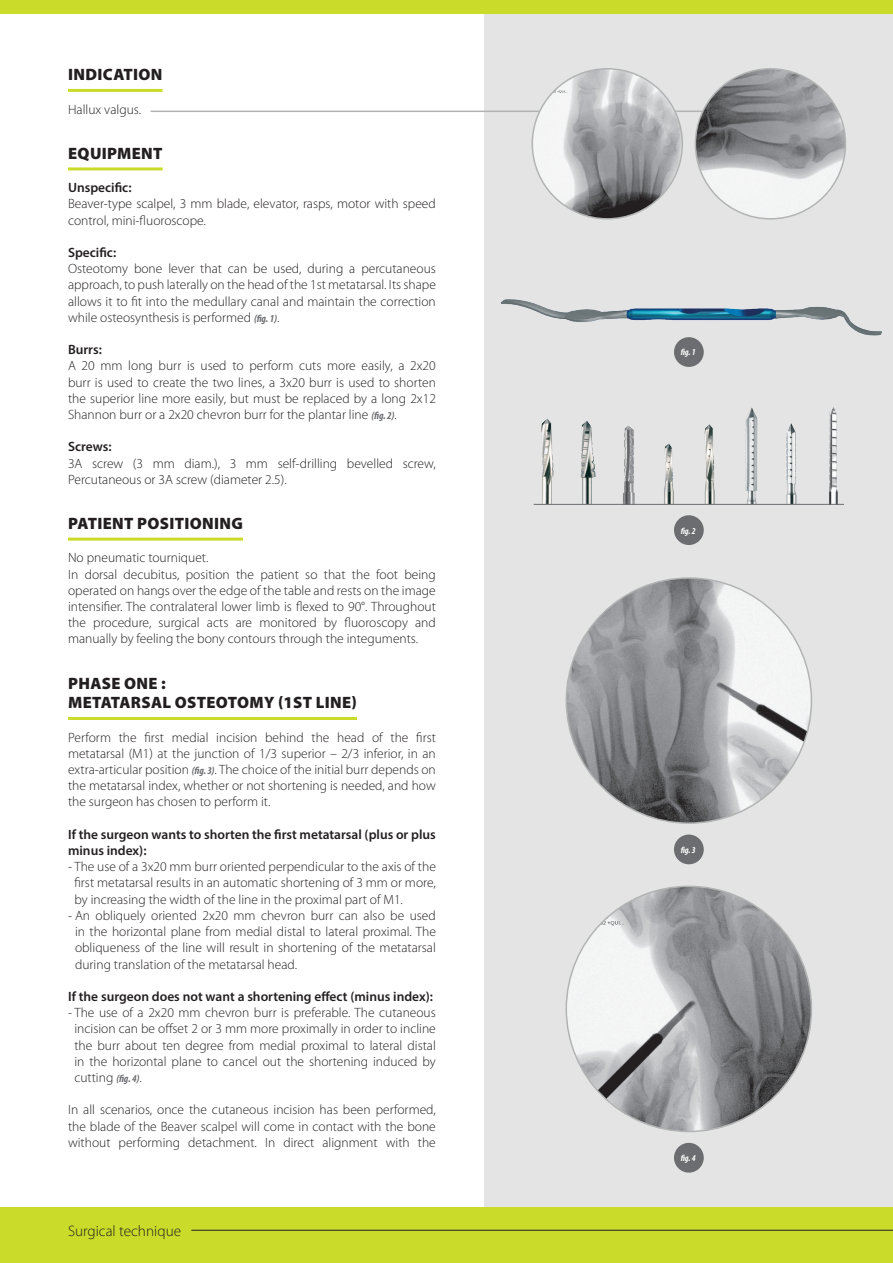
<style>
.page{position:relative;width:893px;height:1263px;background:#fff}
.page>*{position:absolute;margin:0;border:0;box-sizing:border-box;transform-origin:0 0}
.t1{font:900 16.5px/19.8px "Myriad Pro";letter-spacing:.02em;color:#231f20}
.t2{font:300 15.15px "Myriad Pro";color:#231f20}
.t3{font:300 13.5px/16.2px "Myriad Pro";color:#231f20;text-align:justify}
.t4{font:600 13.5px/16.2px "Myriad Pro";color:#231f20}
.t5{font:italic 700 condensed 9px "Myriad Pro";color:#fff}
.s1{font-weight:700;font-style:italic;font-stretch:condensed;font-size:10.5px;color:#6c6d70}
</style>
<div class="page">
<div style="left:485px;top:0;width:408px;height:1263px;background:#e4e4e4"></div>
<div style="left:0;top:1208px;width:893px;height:55px;background:#cadb2a"></div>
<div style="left:0;top:0;width:893px;height:14px;background:#cadb2a"></div>
<hr style="left:191px;top:1230px;width:702px;height:1px;background:#231f20">
<hr style="left:68px;top:89px;width:95px;height:3px;background:#cadb2a">
<hr style="left:68px;top:167px;width:95px;height:3px;background:#cadb2a">
<hr style="left:68px;top:538px;width:175px;height:3px;background:#cadb2a">
<hr style="left:68px;top:717px;width:289px;height:3px;background:#cadb2a">
<img style="left:566px;top:578px;width:245px;height:245px;border-radius:123px">
<img style="left:566px;top:886px;width:245px;height:245px;border-radius:123px">
<div style="left:674px;top:337px;width:30px;height:30px;background:#6c6d70;border-radius:50%"></div>
<div style="left:674px;top:515px;width:30px;height:30px;background:#6c6d70;border-radius:50%"></div>
<div style="left:674px;top:834px;width:30px;height:30px;background:#6c6d70;border-radius:50%"></div>
<div style="left:674px;top:1143px;width:30px;height:29px;background:#6c6d70;border-radius:50%"></div>
<img style="left:500px;top:299px;width:382px;height:43px">
<img style="left:541px;top:418px;width:13px;height:86px">
<img style="left:705px;top:424px;width:10px;height:80px">
<img style="left:745px;top:407px;width:12px;height:97px">
<img style="left:664px;top:443px;width:10px;height:61px">
<img style="left:786px;top:423px;width:10px;height:81px">
<img style="left:822px;top:407px;width:22px;height:97px">
<img style="left:580px;top:421px;width:16px;height:83px">
<img style="left:618px;top:426px;width:19px;height:78px">
<hr style="left:534px;top:504px;width:310px;height:1px;background:#6c6d70">
<hr style="left:151px;top:111px;width:591px;height:1px;background:#b2b4b3">
<img style="left:532px;top:69px;width:150px;height:150px;border-radius:75px">
<img style="left:695px;top:69px;width:150px;height:150px;border-radius:75px">
<p class="t1" style="left:68px;top:64px;width:96px">INDICATION</p>
<p class="t3" style="left:68px;top:101px;width:75px">Hallux valgus.</p>
<p class="t1" style="left:68px;top:143px;width:96px">EQUIPMENT</p>
<p class="t4" style="left:68px;top:179px;width:65px">Unspecific:</p>
<p class="t3" style="left:68px;top:196px;width:369px">Beaver-type scalpel, 3 mm blade, elevator, rasps, motor with speed control, mini-fluoroscope.</p>
<p class="t4" style="left:68px;top:244px;width:50px">Specific:</p>
<p class="t3" style="left:68px;top:260px;width:369px">Osteotomy bone lever that can be used, during a percutaneous approach, to push laterally on the head of the 1st metatarsal. Its shape allows it to fit into the medullary canal and maintain the correction while osteosynthesis is performed <span class="s1">(fig. 1)</span>.</p>
<p class="t4" style="left:68px;top:341px;width:35px">Burrs:</p>
<p class="t3" style="left:68px;top:358px;width:369px">A 20 mm long burr is used to perform cuts more easily, a 2x20 burr is used to create the two lines, a 3x20 burr is used to shorten the superior line more easily, but must be replaced by a long 2x12<br>Shannon burr or a 2x20 chevron burr for the plantar line <span class="s1">(fig. 2)</span>.</p>
<p class="t4" style="left:68px;top:438px;width:45px">Screws:</p>
<p class="t3" style="left:68px;top:455px;width:369px">3A screw (3 mm diam.), 3 mm self-drilling bevelled screw,<br>Percutaneous or 3A screw (diameter 2.5).</p>
<p class="t1" style="left:68px;top:513px;width:176px">PATIENT POSITIONING</p>
<p class="t3" style="left:68px;top:550px;width:369px;text-align:left">No pneumatic tourniquet.<br>In dorsal decubitus, position the patient so that the foot being operated on hangs over the edge of the table and rests on the image intensifier. The contralateral lower limb is flexed to 90°. Throughout the procedure, surgical acts are monitored by fluoroscopy and manually by feeling the bony contours through the integuments.</p>
<p class="t1" style="left:68px;top:672px;width:290px">PHASE ONE :<br>METATARSAL OSTEOTOMY (1ST LINE)</p>
<p class="t3" style="left:68px;top:729px;width:369px">Perform the first medial incision behind the head of the first metatarsal (M1) at the junction of 1/3 superior – 2/3 inferior, in an extra-articular position <span class="s1">(fig. 3)</span>. The choice of the initial burr depends on the metatarsal index, whether or not shortening is needed, and how the surgeon has chosen to perform it.</p>
<p class="t4" style="left:68px;top:826px;width:369px">If the surgeon wants to shorten the first metatarsal (plus or plus minus index):</p>
<p class="t3" style="left:74px;top:858px;width:363px;text-indent:-6px">- The use of a 3x20 mm burr oriented perpendicular to the axis of the first metatarsal results in an automatic shortening of 3 mm or more, by increasing the width of the line in the proximal part of M1.</p>
<p class="t3" style="left:75px;top:907px;width:362px;text-indent:-7px">- An obliquely oriented 2x20 mm chevron burr can also be used in the horizontal plane from medial distal to lateral proximal. The obliqueness of the line will result in shortening of the metatarsal during translation of the metatarsal head.</p>
<p class="t4" style="left:68px;top:988px;width:366px">If the surgeon does not want a shortening effect (minus index):</p>
<p class="t3" style="left:74px;top:1004px;width:363px;text-indent:-6px">- The use of a 2x20 mm chevron burr is preferable. The cutaneous incision can be offset 2 or 3 mm more proximally in order to incline the burr about ten degree from medial proximal to lateral distal in the horizontal plane to cancel out the shortening induced by cutting <span class="s1">(fig. 4)</span>.</p>
<p class="t3" style="left:68px;top:1101px;width:369px">In all scenarios, once the cutaneous incision has been performed, the blade of the Beaver scalpel will come in contact with the bone without performing detachment. In direct alignment with the</p>
<p class="t2" style="left:68px;top:1222px;width:115px">Surgical technique</p>
<p class="t5" style="left:681px;top:347px;width:17px">fig. 1</p>
<p class="t5" style="left:681px;top:525px;width:17px">fig. 2</p>
<p class="t5" style="left:681px;top:844px;width:17px">fig. 3</p>
<p class="t5" style="left:681px;top:1152px;width:17px">fig. 4</p>
</div>
